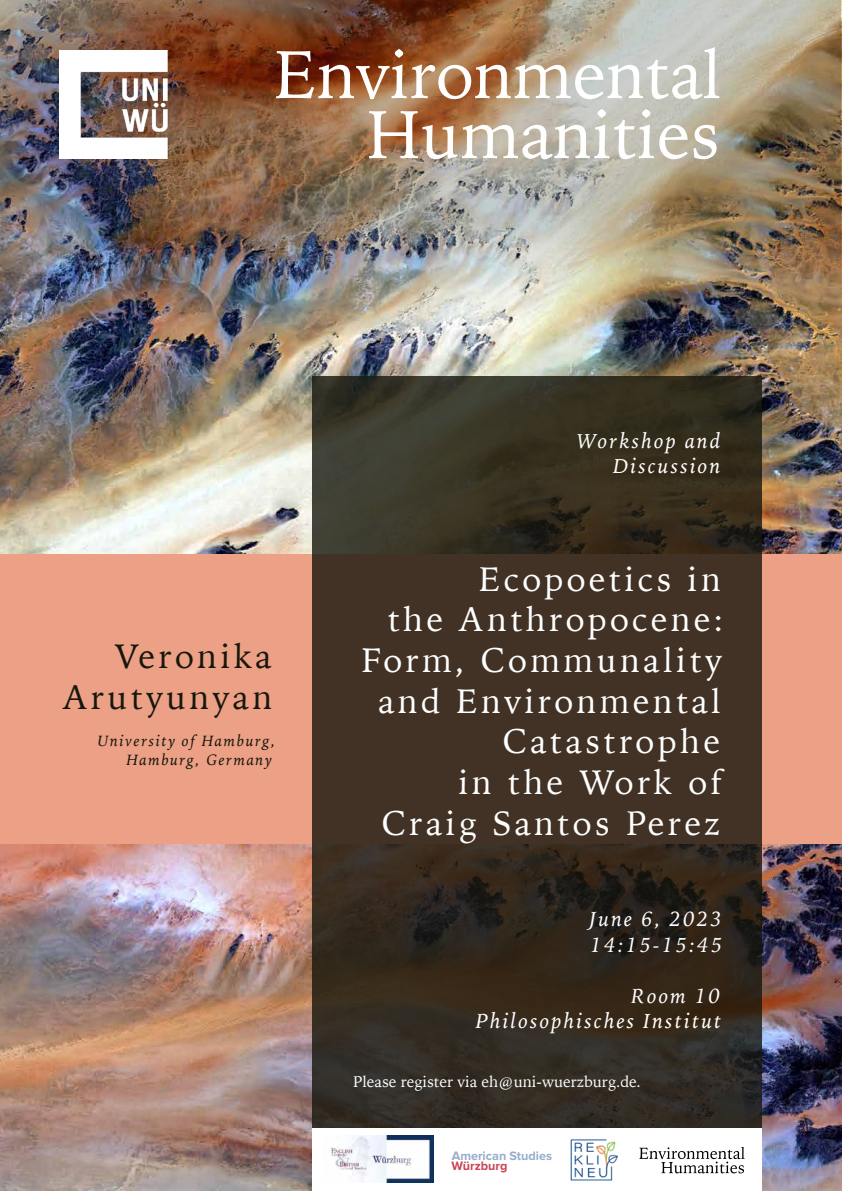
<style>
.page{position:relative;width:842px;height:1191px;background:#fff}
.page>*{position:absolute;margin:0;border:0;box-sizing:border-box;transform-origin:0 0}
.t1{font:67.8px/60px "Iowan Old Style";color:#fff;text-align:right}
.t2{font:33.9px/40.7px "Iowan Old Style";letter-spacing:.1em;color:#fff;text-align:right}
.t3{font:33.9px/40.7px "Iowan Old Style";letter-spacing:.1em;color:#17170d;text-align:right}
.t4{font:italic 21.2px/25.4px "Iowan Old Style";letter-spacing:.1em;color:#fff;text-align:right}
.t5{font:15.5px "Iowan Old Style";color:#fff}
.t6{font:italic 15.5px/18.6px "Iowan Old Style";letter-spacing:.1em;color:#17170d;text-align:right}
.t7{font:700 12.6px "Proxima Nova";color:#97adcb}
.t8{font:700 12.6px "Proxima Nova";color:#c84554}
</style>
<div class="page">
<img style="left:0;top:0;width:842px;height:1191px">
<div style="left:0;top:554px;width:842px;height:289px;background:#eca086"></div>
<svg style="left:312px;top:376px;width:450px;height:752px;background:#382e22"></svg>
<img style="left:0;top:0;width:840px;height:315px">
<img style="left:60px;top:51px;width:109px;height:107px">
<div style="left:312px;top:1128px;width:450px;height:63px;background:#fff"></div>
<img style="left:570px;top:1139px;width:48px;height:42px">
<svg style="left:639px;top:1146px;width:106px;height:27px"></svg>
<img style="left:330px;top:1135px;width:103px;height:47px">
<h1 class="t1" style="left:274px;top:42px;width:450px">Environmental<br>Humanities</h1>
<p class="t3" style="left:63px;top:634px;width:211px">Veronika<br>Arutyunyan</p>
<p class="t6" style="left:97px;top:731px;width:179px">University of Hamburg,<br>Hamburg, Germany</p>
<p class="t4" style="left:576px;top:427px;width:145px">Workshop and<br>Discussion</p>
<p class="t2" style="left:361px;top:557px;width:363px">Ecopoetics in<br>the Anthropocene:<br>Form, Communality and Environmental<br>Catastrophe<br>in the Work of<br>Craig Santos Perez</p>
<p class="t4" style="left:589px;top:905px;width:134px;text-align:left">June 6, 2023<br>14:15-15:45</p>
<p class="t4" style="left:476px;top:982px;width:247px">Room 10<br>Philosophisches Institut</p>
<p class="t5" style="left:353px;top:1068px;width:289px">Please register via eh@uni-wuerzburg.de.</p>
<p class="t7" style="left:452px;top:1148px;width:102px">American Studies</p>
<p class="t8" style="left:452px;top:1158px;width:57px">Würzburg</p>
</div>
